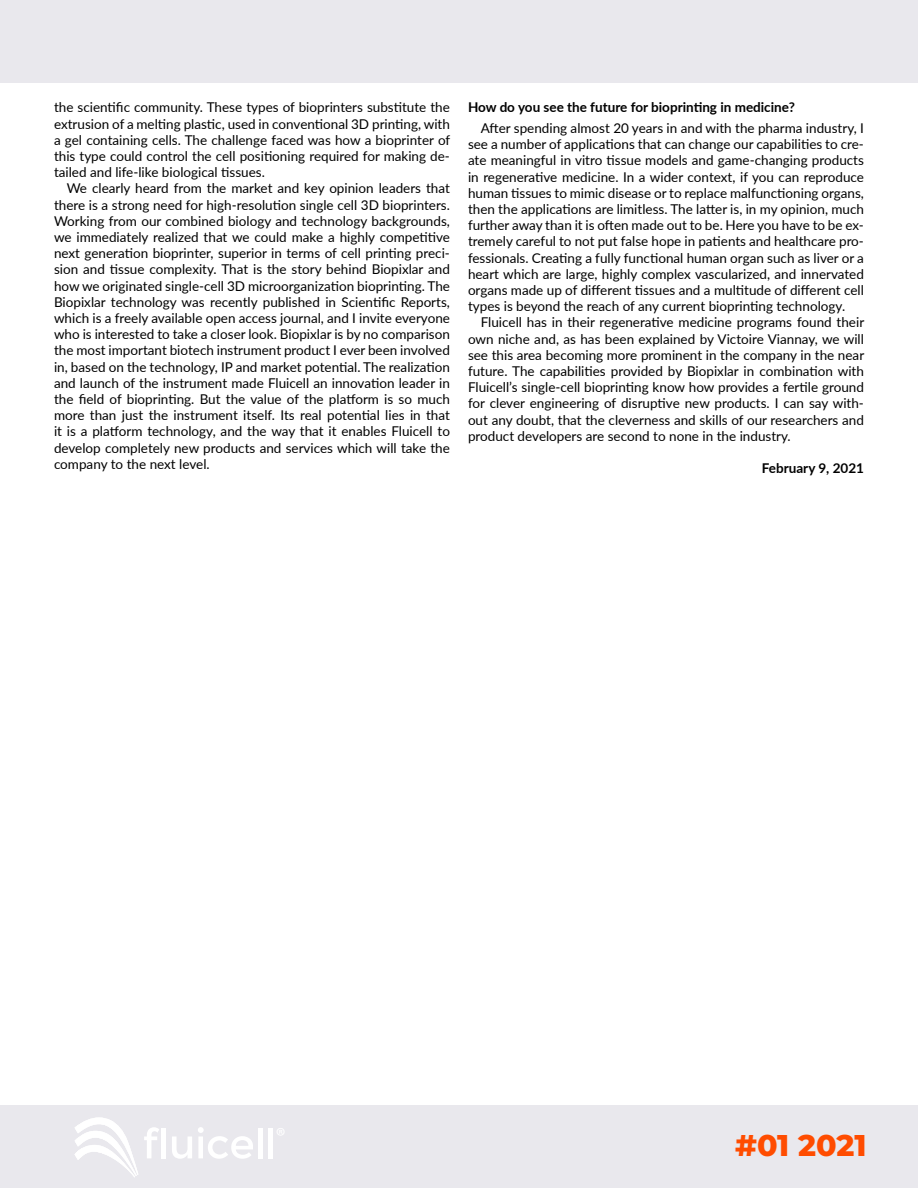
<style>
.page{position:relative;width:918px;height:1188px;background:#fff}
.page>*{position:absolute;margin:0;border:0;box-sizing:border-box;transform-origin:0 0}
.t1{font:800 30px "Montserrat";letter-spacing:-.005em;color:#ff4c00}
.t2{font:13.5px/16.2px "Lato";color:#000;text-align:justify}
.t3{font:700 13.5px "Lato";color:#000}
</style>
<div class="page">
<div style="left:0;top:0;width:918px;height:82px;background:#e9e8ed"></div>
<div style="left:0;top:1106px;width:918px;height:82px;background:#e9e8ed"></div>
<svg style="left:144px;top:1127px;width:15px;height:31px"></svg>
<div style="left:161px;top:1128px;width:5px;height:30px;background:#fff"></div>
<svg style="left:172px;top:1136px;width:20px;height:23px"></svg>
<svg style="left:198px;top:1127px;width:55px;height:32px"></svg>
<hr style="left:258px;top:1128px;width:4px;height:30px;background:#fff">
<hr style="left:269px;top:1128px;width:4px;height:30px;background:#fff">
<svg style="left:74px;top:1117px;width:64px;height:60px"></svg>
<p class="t2" style="left:54px;top:99px;width:398px">the scientific community. These types of bioprinters substitute the extrusion of a melting plastic, used in conventional 3D printing, with a gel containing cells. The challenge faced was how a bioprinter of this type could control the cell positioning required for making de&shy;tailed and life-like biological tissues.</p>
<p class="t2" style="left:54px;top:180px;width:398px;text-indent:13px">We clearly heard from the market and key opinion leaders that there is a strong need for high-resolution single cell 3D bioprinters.<br>Working from our combined biology and technology backgrounds, we immediately realized that we could make a highly competitive next generation bioprinter, superior in terms of cell printing preci&shy;sion and tissue complexity. That is the story behind Biopixlar and how we originated single-cell 3D microorganization bioprinting. The Biopixlar technology was recently published in Scientific Reports, which is a freely available open access journal, and I invite everyone who is interested to take a closer look. Biopixlar is by no comparison the most important biotech instrument product I ever been involved in, based on the technology, IP and market potential. The realization and launch of the instrument made Fluicell an innovation leader in the field of bioprinting. But the value of the platform is so much more than just the instrument itself. Its real potential lies in that it is a platform technology, and the way that it enables Fluicell to develop completely new products and services which will take the company to the next level.</p>
<p class="t3" style="left:468px;top:98px;width:328px">How do you see the future for bioprinting in medicine?</p>
<p class="t2" style="left:468px;top:119px;width:398px;text-indent:13px">After spending almost 20 years in and with the pharma industry, I see a number of applications that can change our capabilities to cre&shy;ate meaningful in vitro tissue models and game-changing products in regenerative medicine. In a wider context, if you can reproduce human tissues to mimic disease or to replace malfunctioning organs, then the applications are limitless. The latter is, in my opinion, much further away than it is often made out to be. Here you have to be ex&shy;tremely careful to not put false hope in patients and healthcare pro&shy;fessionals. Creating a fully functional human organ such as liver or a heart which are large, highly complex vascularized, and innervated organs made up of different tissues and a multitude of different cell types is beyond the reach of any current bioprinting technology.</p>
<p class="t2" style="left:468px;top:314px;width:398px;text-indent:13px">Fluicell has in their regenerative medicine programs found their own niche and, as has been explained by Victoire Viannay, we will see this area becoming more prominent in the company in the near future. The capabilities provided by Biopixlar in combination with Fluicell’s single-cell bioprinting know how provides a fertile ground for clever engineering of disruptive new products. I can say with&shy;out any doubt, that the cleverness and skills of our researchers and product developers are second to none in the industry.</p>
<p class="t3" style="left:762px;top:458px;width:104px">February 9, 2021</p>
<p class="t1" style="left:735px;top:1123px;width:133px">#01 2021</p>
</div>
